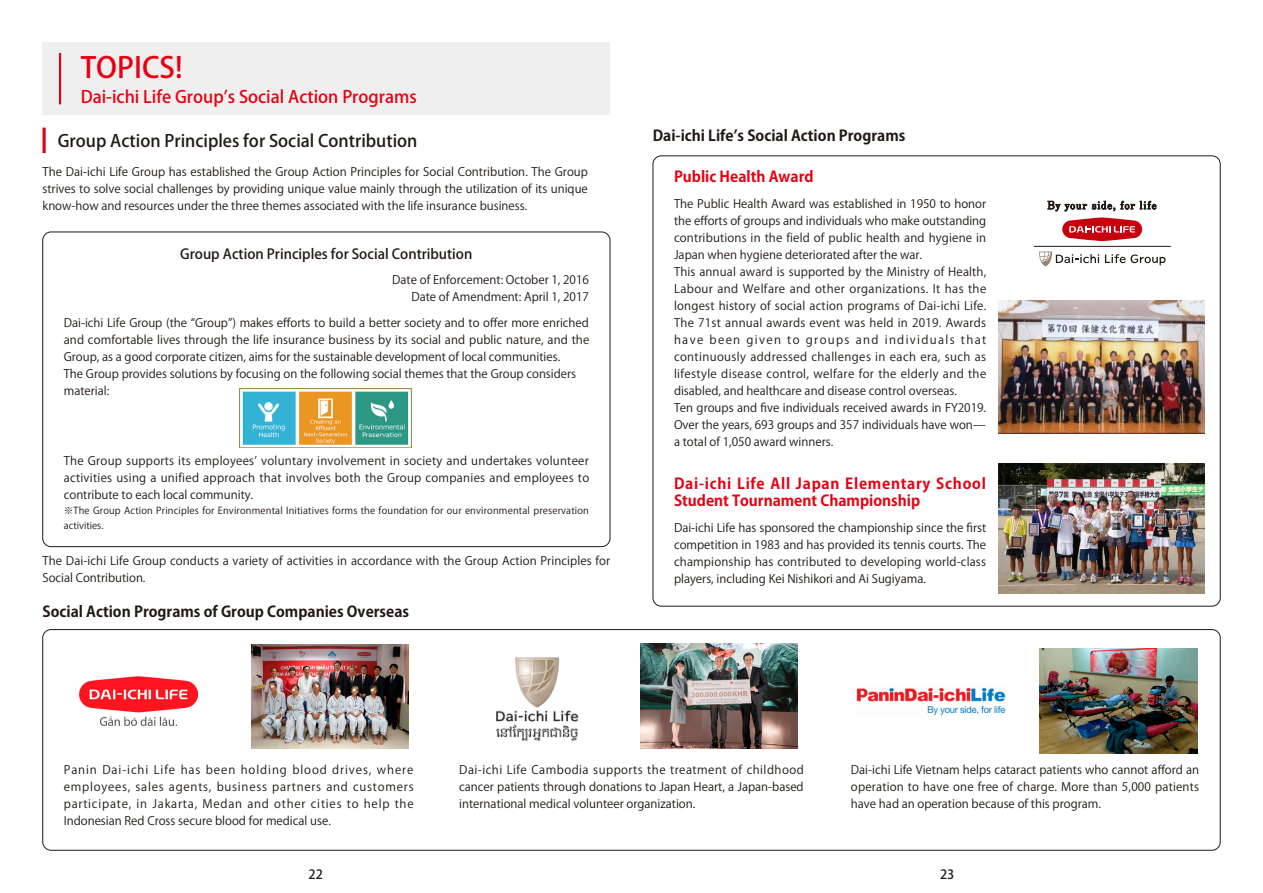
<style>
.page{position:relative;width:1263px;height:893px;background:#fff}
.page>*{position:absolute;margin:0;border:0;box-sizing:border-box;transform-origin:0 0}
.t1{font:500 28.65px "Koz Go Pr 6 N";color:#e60012}
.t2{font:500 16.95px "Koz Go Pr 6 N";color:#221815}
.t3{font:500 16.95px "Koz Go Pr 6 N";color:#e60012}
.t4{font:700 14.85px "Koz Go Pr 6 N";color:#221815}
.t5{font:700 14.85px/17px "Koz Go Pr 6 N";letter-spacing:.05em;color:#e60012}
.t6{font:700 14.85px "Koz Go Pr 6 N";color:#e60012}
.t7{font:500 13.8px "Koz Go Pr 6 N";color:#221815}
.t8{font:500 12.75px "Koz Go Pr 6 N";color:#221815}
.t9{font:11.7px/17px "Koz Go Pr 6 N";color:#221815;text-align:justify}
.t10{font:9.6px/14.9px "Koz Go Pr 6 N";letter-spacing:.015em;color:#221815}
</style>
<div class="page">
<div style="left:43px;top:629px;width:1177px;height:221px;border:1px solid #221815;border-radius:8px"></div>
<div style="left:43px;top:43px;width:567px;height:72px;background:#efefef"></div>
<hr style="left:59px;top:53px;width:2px;height:51px;background:#e60012">
<hr style="left:43px;top:128px;width:3px;height:25px;background:#e60012">
<img style="left:240px;top:388px;width:171px;height:59px">
<img style="left:998px;top:300px;width:207px;height:133px">
<img style="left:999px;top:463px;width:205px;height:131px">
<img style="left:1040px;top:648px;width:157px;height:106px">
<img style="left:641px;top:644px;width:156px;height:105px">
<img style="left:496px;top:657px;width:83px;height:85px">
<img style="left:252px;top:644px;width:156px;height:104px">
<img style="left:856px;top:687px;width:150px;height:29px">
<img style="left:80px;top:676px;width:118px;height:49px">
<hr style="left:1034px;top:246px;width:137px;height:1px;background:#231916">
<svg style="left:1039px;top:252px;width:60px;height:14px"></svg>
<svg style="left:1105px;top:254px;width:61px;height:11px"></svg>
<svg style="left:1062px;top:217px;width:80px;height:24px"></svg>
<svg style="left:1047px;top:201px;width:109px;height:10px"></svg>
<h1 class="t1" style="left:81px;top:51px;width:103px">TOPICS!</h1>
<h2 class="t3" style="left:81px;top:87px;width:338px">Dai-ichi Life Group’s Social Action Programs</h2>
<h2 class="t2" style="left:58px;top:131px;width:361px">Group Action Principles for Social Contribution</h2>
<p class="t9" style="left:43px;top:164px;width:547px">The Dai-ichi Life Group has established the Group Action Principles for Social Contribution. The Group strives to solve social challenges by providing unique value mainly through the utilization of its unique know-how and resources under the three themes associated with the life insurance business.</p>
<p class="t7" style="left:180px;top:246px;width:294px">Group Action Principles for Social Contribution</p>
<p class="t9" style="left:392px;top:272px;width:198px;text-align:right">Date of Enforcement: October 1, 2016<br>Date of Amendment: April 1, 2017</p>
<p class="t9" style="left:64px;top:314px;width:527px;text-align:left">Dai-ichi Life Group (the “Group”) makes efforts to build a better society and to offer more enriched and comfortable lives through the life insurance business by its social and public nature, and the Group, as a good corporate citizen, aims for the sustainable development of local communities.<br>The Group provides solutions by focusing on the following social themes that the Group considers material:</p>
<p class="t9" style="left:64px;top:453px;width:527px">The Group supports its employees’ voluntary involvement in society and undertakes volunteer activities using a unified approach that involves both the Group companies and employees to contribute to each local community.</p>
<p class="t10" style="left:64px;top:503px;width:527px">※The Group Action Principles for Environmental Initiatives forms the foundation for our environmental preservation activities.</p>
<p class="t9" style="left:43px;top:553px;width:569px">The Dai-ichi Life Group conducts a variety of activities in accordance with the Group Action Principles for<br>Social Contribution.</p>
<p class="t4" style="left:43px;top:603px;width:368px">Social Action Programs of Group Companies Overseas</p>
<p class="t4" style="left:653px;top:127px;width:254px">Dai-ichi Life’s Social Action Programs</p>
<p class="t6" style="left:674px;top:169px;width:141px">Public Health Award</p>
<p class="t9" style="left:674px;top:195px;width:314px;text-align:left">The Public Health Award was established in 1950 to honor the efforts of groups and individuals who make outstanding contributions in the field of public health and hygiene in Japan when hygiene deteriorated after the war.<br>This annual award is supported by the Ministry of Health, Labour and Welfare and other organizations. It has the longest history of social action programs of Dai-ichi Life.<br>The 71st annual awards event was held in 2019. Awards have been given to groups and individuals that continuously addressed challenges in each era, such as lifestyle disease control, welfare for the elderly and the disabled, and healthcare and disease control overseas.<br>Ten groups and five individuals received awards in FY2019.<br>Over the years, 693 groups and 357 individuals have won— a total of 1,050 award winners.</p>
<p class="t5" style="left:674px;top:476px;width:313px">Dai-ichi Life All Japan Elementary School<br>Student Tournament Championship</p>
<p class="t9" style="left:674px;top:519px;width:314px">Dai-ichi Life has sponsored the championship since the first competition in 1983 and has provided its tennis courts. The championship has contributed to developing world-class players, including Kei Nishikori and Ai Sugiyama.</p>
<p class="t9" style="left:64px;top:761px;width:351px">Panin Dai-ichi Life has been holding blood drives, where employees, sales agents, business partners and customers participate, in Jakarta, Medan and other cities to help the Indonesian Red Cross secure blood for medical use.</p>
<p class="t9" style="left:459px;top:761px;width:346px">Dai-ichi Life Cambodia supports the treatment of childhood cancer patients through donations to Japan Heart, a Japan-based international medical volunteer organization.</p>
<p class="t9" style="left:851px;top:761px;width:350px">Dai-ichi Life Vietnam helps cataract patients who cannot afford an operation to have one free of charge. More than 5,000 patients have had an operation because of this program.</p>
<p class="t8" style="left:309px;top:867px;width:16px">22</p>
<p class="t8" style="left:940px;top:867px;width:16px">23</p>
</div>
